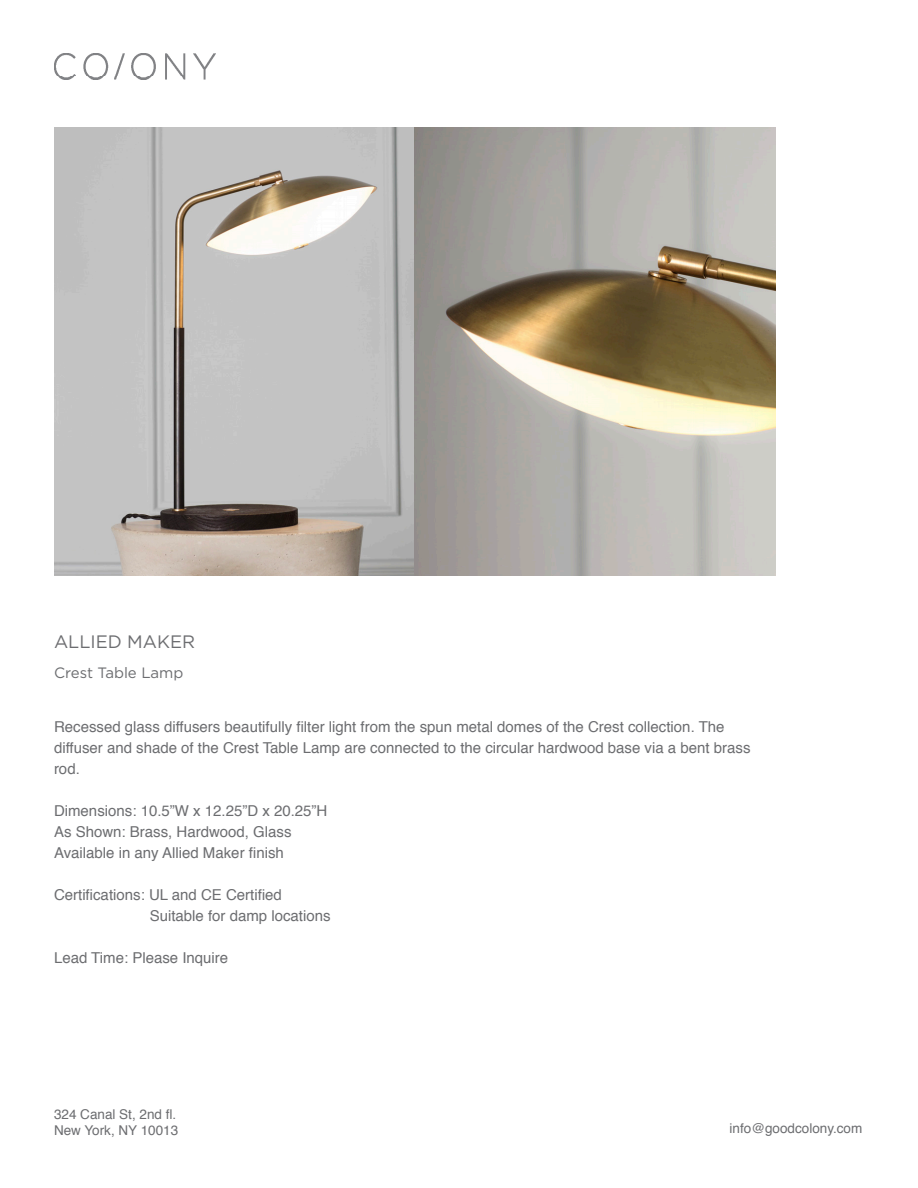
<style>
.page{position:relative;width:918px;height:1188px;background:#fff}
.page>*{position:absolute;margin:0;border:0;box-sizing:border-box;transform-origin:0 0}
.t1{font:18px "Gotham";color:#6c6d70}
.t2{font:15px/21px "Helvetica";color:#6c6d70}
.t3{font:15px "Gotham";color:#6c6d70}
.t4{font:13.5px "Helvetica";color:#6c6d70}
</style>
<div class="page">
<img style="left:54px;top:54px;width:162px;height:25px">
<img style="left:54px;top:128px;width:722px;height:448px">
<p class="t1" style="left:54px;top:632px;width:143px">ALLIED MAKER</p>
<p class="t3" style="left:54px;top:664px;width:131px">Crest Table Lamp</p>
<p class="t2" style="left:54px;top:717px;width:698px">Recessed glass diffusers beautifully filter light from the spun metal domes of the Crest collection. The diffuser and shade of the Crest Table Lamp are connected to the circular hardwood base via a bent brass rod.</p>
<p class="t2" style="left:54px;top:801px;width:275px">Dimensions: 10.5”W x 12.25”D x 20.25”H</p>
<p class="t2" style="left:54px;top:822px;width:239px">As Shown: Brass, Hardwood, Glass</p>
<p class="t2" style="left:54px;top:843px;width:231px">Available in any Allied Maker finish</p>
<p class="t2" style="left:54px;top:885px;width:229px">Certifications: UL and CE Certified</p>
<p class="t2" style="left:150px;top:906px;width:182px">Suitable for damp locations</p>
<p class="t2" style="left:54px;top:948px;width:176px">Lead Time: Please Inquire</p>
<p class="t4" style="left:54px;top:1104px;width:124px">324 Canal St, 2nd fl.</p>
<p class="t4" style="left:54px;top:1120px;width:126px">New York, NY 10013</p>
<p class="t4" style="left:730px;top:1118px;width:134px">info@goodcolony.com</p>
</div>
